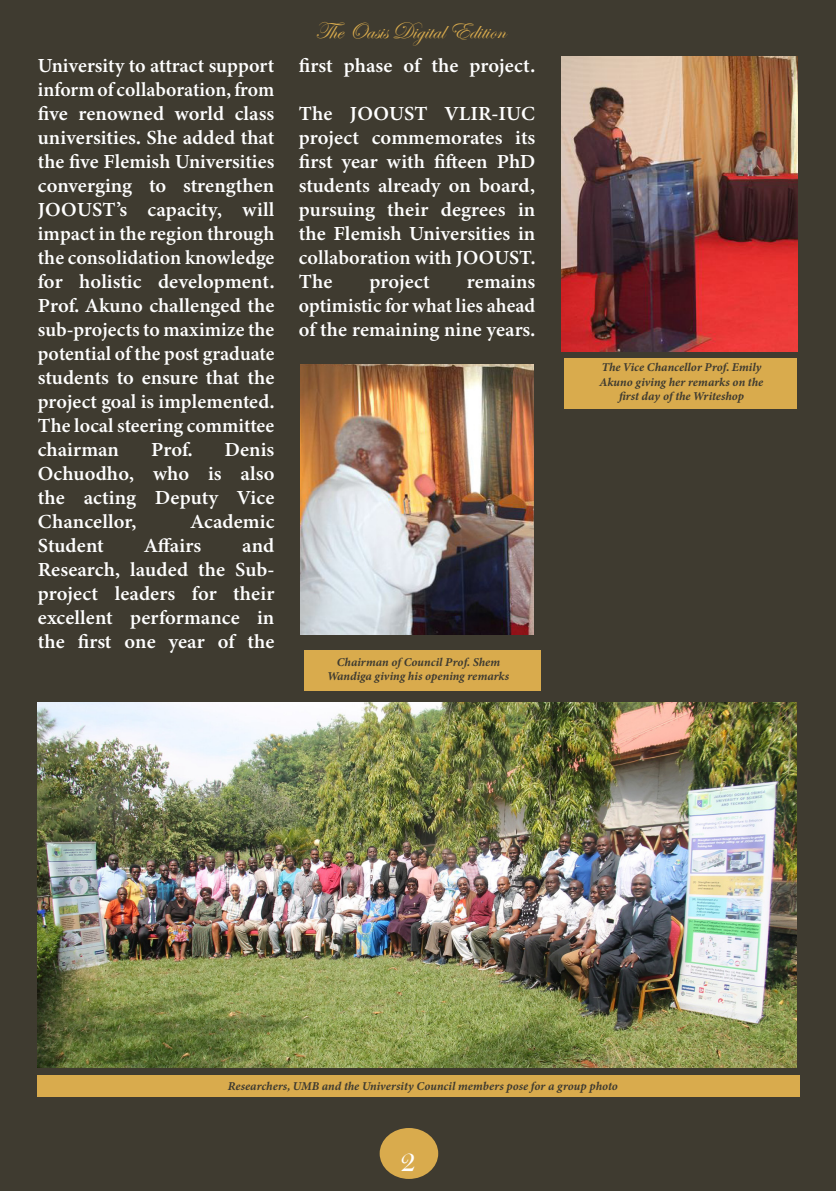
<style>
.page{position:relative;width:836px;height:1191px;background:#fff}
.page>*{position:absolute;margin:0;border:0;box-sizing:border-box;transform-origin:0 0}
.t1{font:32px "Bell";color:#fff}
.t2{font:24px "Edwardian Script ITC";color:#d9ab4d}
.t3{font:20px/24px "Minion Variable Concept";color:#fff;text-align:justify}
.t4{font:italic 12px/14.4px "Minion Variable Concept";color:#3f3b30;text-align:center}
</style>
<div class="page">
<div style="left:0;top:0;width:835px;height:1191px;background:#3f3b30"></div>
<img style="left:38px;top:702px;width:758px;height:366px">
<img style="left:300px;top:364px;width:233px;height:270px">
<div style="left:564px;top:358px;width:232px;height:51px;background:#d9ab4d"></div>
<div style="left:38px;top:1075px;width:761px;height:21px;background:#d9ab4d"></div>
<div style="left:304px;top:651px;width:237px;height:40px;background:#d9ab4d"></div>
<div style="left:379px;top:1128px;width:59px;height:51px;background:#d9ab4d;border-radius:50%"></div>
<img style="left:561px;top:56px;width:236px;height:296px">
<p class="t3" style="left:38px;top:53px;width:238px">University to attract support inform of collaboration, from five renowned world class universities. She added that the five Flemish Universities converging to strengthen JOOUST’s capacity, will impact in the region through the consolidation knowledge for holistic development.<br>Prof. Akuno challenged the sub-projects to maximize the potential of the post graduate students to ensure that the project goal is implemented.</p>
<p class="t3" style="left:38px;top:413px;width:238px">The local steering committee chairman</p>
<p class="t3" style="left:151px;top:437px;width:43px">Prof.</p>
<p class="t3" style="left:38px;top:437px;width:238px;text-indent:186px">Denis Ochuodho, who is also the acting Deputy Vice Chancellor,</p>
<p class="t3" style="left:191px;top:509px;width:85px">Academic</p>
<p class="t3" style="left:38px;top:533px;width:238px;text-indent:204px">and Research, lauded the Sub&shy;project leaders for their excellent performance in</p>
<p class="t3" style="left:38px;top:629px;width:238px">the first one year of the</p>
<p class="t3" style="left:38px;top:533px;width:68px">Student</p>
<p class="t3" style="left:145px;top:533px;width:58px">Affairs</p>
<p class="t2" style="left:315px;top:18px;width:192px">The Oasis Digital Edition</p>
<p class="t3" style="left:298px;top:53px;width:238px">first phase of the project.</p>
<p class="t3" style="left:298px;top:101px;width:238px">The JOOUST VLIR-IUC project commemorates its first year with fifteen PhD students already on board, pursuing their degrees in the Flemish Universities in collaboration with JOOUST.<br>The</p>
<p class="t3" style="left:298px;top:269px;width:238px;text-indent:168px">remains optimistic for what lies ahead of the remaining nine years.</p>
<p class="t3" style="left:369px;top:269px;width:62px">project</p>
<p class="t4" style="left:327px;top:654px;width:183px">Chairman of Council Prof. Shem<br>Wandiga giving his opening remarks</p>
<p class="t4" style="left:599px;top:360px;width:165px">The Vice Chancellor Prof. Emily<br>Akuno giving her remarks on the first day of the Writeshop</p>
<p class="t4" style="left:228px;top:1078px;width:391px">Researchers, UMB and the University Council members pose for a group photo</p>
<h1 class="t1" style="left:400px;top:1142px;width:17px">2</h1>
</div>
